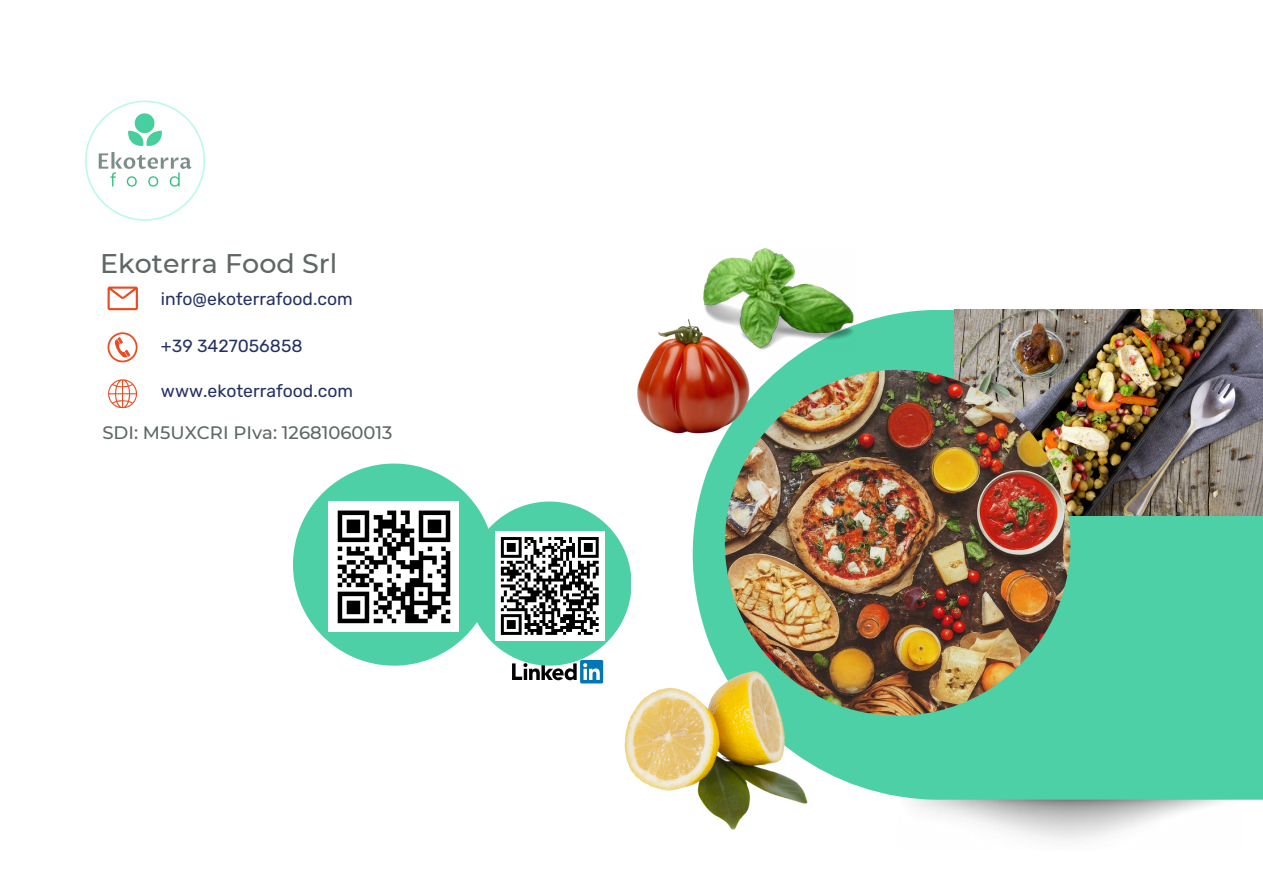
<style>
.page{position:relative;width:1263px;height:894px;background:#fff}
.page>*{position:absolute;margin:0;border:0;box-sizing:border-box;transform-origin:0 0}
.t1{font:500 27px "Montserrat";color:#5f6666}
.t2{font:500 18px "Montserrat";color:#5f6666}
.t3{font:17.55px "Rubik";color:#253164}
</style>
<div class="page">
<img style="left:909px;top:799px;width:333px;height:41px">
<div style="left:693px;top:310px;width:570px;height:489px;background:#4dd0a6"></div>
<img style="left:954px;top:310px;width:308px;height:206px">
<img style="left:725px;top:370px;width:345px;height:345px;border-radius:50%">
<svg style="left:108px;top:286px;width:30px;height:24px"></svg>
<svg style="left:108px;top:379px;width:29px;height:29px"></svg>
<svg style="left:108px;top:332px;width:30px;height:30px"></svg>
<img style="left:703px;top:249px;width:151px;height:101px">
<svg style="left:85px;top:126px;width:120px;height:95px"></svg>
<img style="left:95px;top:100px;width:99px;height:99px">
<img style="left:637px;top:315px;width:119px;height:128px">
<svg style="left:293px;top:463px;width:338px;height:217px"></svg>
<img style="left:556px;top:640px;width:320px;height:190px">
<p class="t1" style="left:100px;top:247px;width:239px">Ekoterra Food Srl</p>
<p class="t3" style="left:161px;top:288px;width:193px">info@ekoterrafood.com</p>
<p class="t3" style="left:161px;top:336px;width:143px">+39 3427056858</p>
<p class="t3" style="left:161px;top:380px;width:194px">www.ekoterrafood.com</p>
<p class="t2" style="left:102px;top:421px;width:292px">SDI: M5UXCRI PIva: 12681060013</p>
</div>
